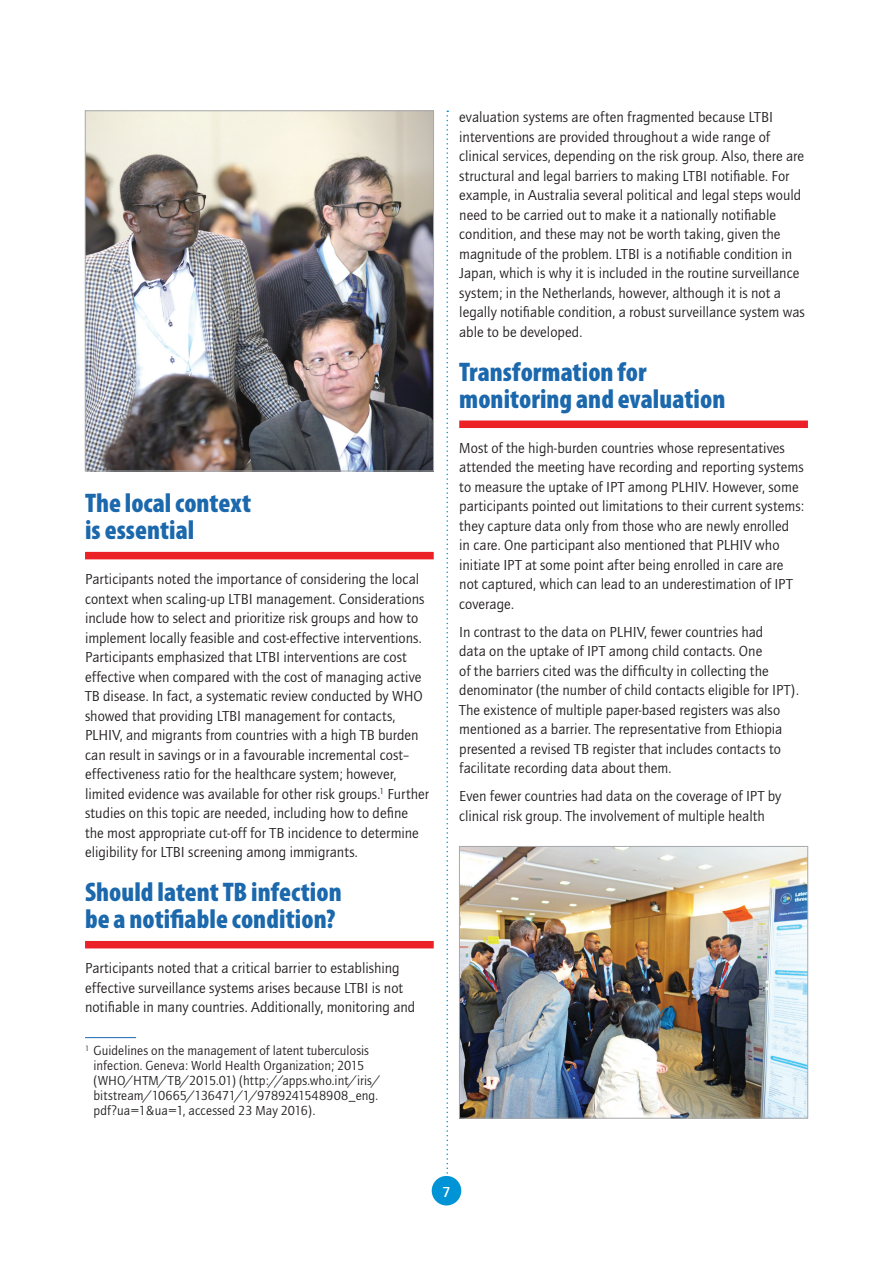
<style>
.page{position:relative;width:893px;height:1263px;background:#fff}
.page>*{position:absolute;margin:0;border:0;box-sizing:border-box;transform-origin:0 0}
.head_B{font:900 condensed 27px/27px "Myriad Pro";color:#1b68ad}
.body{font:15px/19.5px "Quay Itc T";color:#231f20}
.t1{font:700 15px "Quay Itc T";color:#fff}
.footnotes_rule{font:13.5px/15px "Quay Itc T";letter-spacing:.005em;color:#231f20}
</style>
<div class="page">
<div style="left:432px;top:1176px;width:29px;height:29px;background:#0093d5;border-radius:50%"></div>
<svg style="left:446px;top:111px;width:2px;height:1065px"></svg>
<div style="left:85px;top:552px;width:349px;height:7px;background:#ec2127"></div>
<div style="left:85px;top:941px;width:349px;height:7px;background:#ec2127"></div>
<div style="left:459px;top:420px;width:349px;height:8px;background:#ec2127"></div>
<img style="left:461px;top:848px;width:345px;height:268px">
<div style="left:459px;top:846px;width:349px;height:272px;border:1px solid #a8a9ad"></div>
<img style="left:87px;top:113px;width:345px;height:356px">
<div style="left:85px;top:111px;width:349px;height:360px;border:1px solid #a8a9ad"></div>
<hr style="left:85px;top:1037px;width:51px;height:1px;background:#1b68ad">
<p class="head_B" style="left:85px;top:489px;width:168px">The local context is essential</p>
<p class="body" style="left:85px;top:569px;width:345px">Participants noted the importance of considering the local context when scaling-up LTBI management. Considerations include how to select and prioritize risk groups and how to implement locally feasible and cost-effective interventions.<br>Participants emphasized that LTBI interventions are cost effective when compared with the cost of managing active TB disease. In fact, a systematic review conducted by WHO showed that providing LTBI management for contacts, PLHIV, and migrants from countries with a high TB burden can result in savings or in a favourable incremental cost– effectiveness ratio for the healthcare system; however, limited evidence was available for other risk groups.<sup>1</sup> Further studies on this topic are needed, including how to define the most appropriate cut-off for TB incidence to determine eligibility for LTBI screening among immigrants.</p>
<p class="head_B" style="left:85px;top:878px;width:258px">Should latent TB infection be a notifiable condition?</p>
<p class="body" style="left:85px;top:958px;width:332px">Participants noted that a critical barrier to establishing effective surveillance systems arises because LTBI is not notifiable in many countries. Additionally, monitoring and</p>
<p class="footnotes_rule" style="left:94px;top:1043px;width:288px;text-indent:-9px"><sup>1</sup> Guidelines on the management of latent tuberculosis infection. Geneva: World Health Organization; 2015 (WHO/HTM/TB/2015.01) (http://apps.who.int/iris/ bitstream/10665/136471/1/9789241548908_eng. pdf?ua=1&amp;ua=1, accessed 23 May 2016).</p>
<p class="body" style="left:459px;top:107px;width:347px">evaluation systems are often fragmented because LTBI interventions are provided throughout a wide range of clinical services, depending on the risk group. Also, there are structural and legal barriers to making LTBI notifiable. For example, in Australia several political and legal steps would need to be carried out to make it a nationally notifiable condition, and these may not be worth taking, given the magnitude of the problem. LTBI is a notifiable condition in Japan, which is why it is included in the routine surveillance system; in the Netherlands, however, although it is not a legally notifiable condition, a robust surveillance system was able to be developed.</p>
<p class="head_B" style="left:459px;top:357px;width:268px">Transformation for monitoring and evaluation</p>
<p class="body" style="left:459px;top:438px;width:346px">Most of the high-burden countries whose representatives attended the meeting have recording and reporting systems to measure the uptake of IPT among PLHIV. However, some participants pointed out limitations to their current systems: they capture data only from those who are newly enrolled<br>in care. One participant also mentioned that PLHIV who initiate IPT at some point after being enrolled in care are not captured, which can lead to an underestimation of IPT coverage.</p>
<p class="body" style="left:459px;top:622px;width:341px">In contrast to the data on PLHIV, fewer countries had<br>data on the uptake of IPT among child contacts. One<br>of the barriers cited was the difficulty in collecting the denominator (the number of child contacts eligible for IPT).<br>The existence of multiple paper-based registers was also mentioned as a barrier. The representative from Ethiopia presented a revised TB register that includes contacts to facilitate recording data about them.</p>
<p class="body" style="left:459px;top:786px;width:324px">Even fewer countries had data on the coverage of IPT by clinical risk group. The involvement of multiple health</p>
<p class="t1" style="left:442px;top:1183px;width:10px">7</p>
</div>
